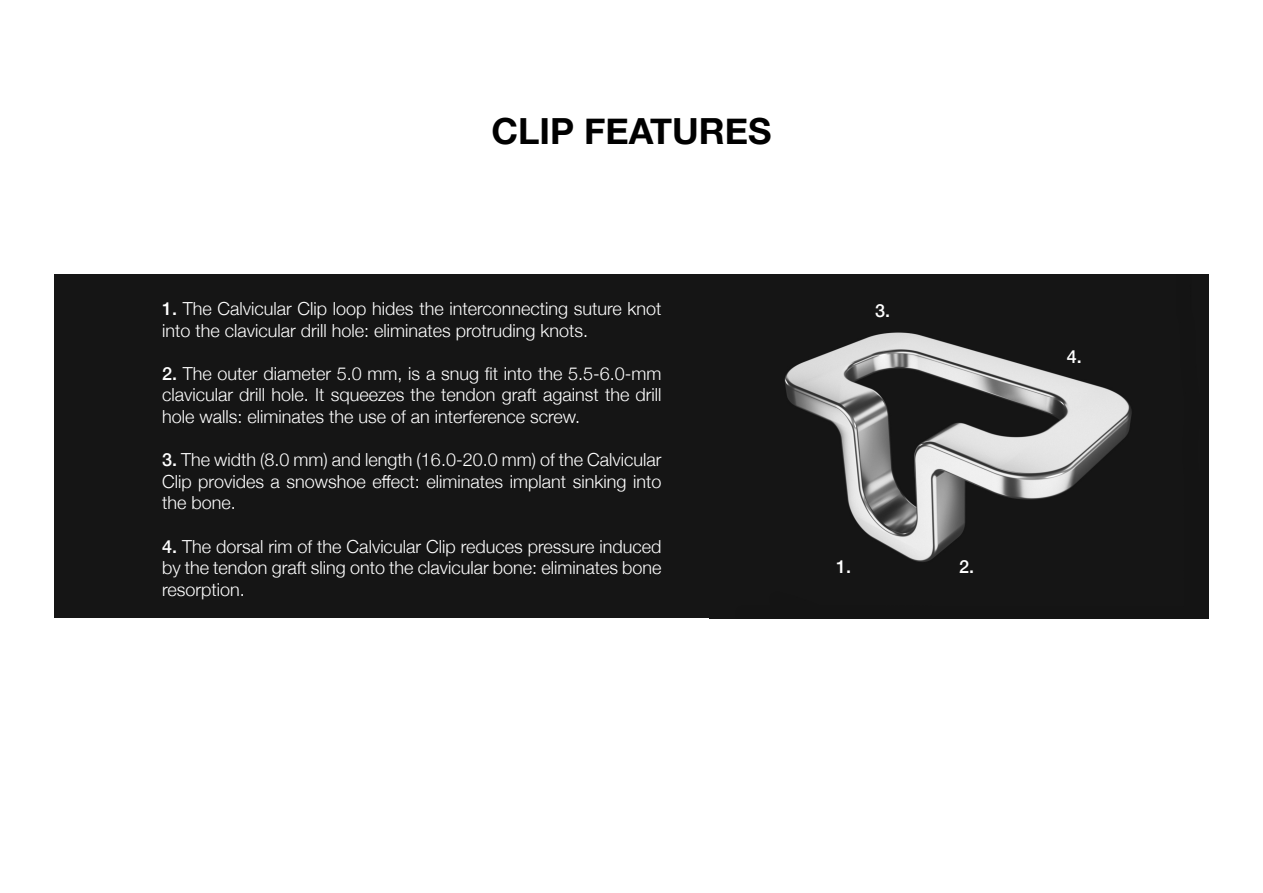
<style>
.page{position:relative;width:1263px;height:893px;background:#fff}
.page>*{position:absolute;margin:0;border:0;box-sizing:border-box;transform-origin:0 0}
.headline{font:700 36px "Helvetica Neue";color:#000}
.bread{font:300 18px/21.6px "Helvetica Neue";color:#fff;text-align:justify}
.under_headline{font:500 18px "Helvetica Neue";color:#fff}
.s1{font-weight:500}
</style>
<div class="page">
<div style="left:54px;top:275px;width:1155px;height:343px;background:#151515"></div>
<img style="left:784px;top:332px;width:348px;height:230px">
<p class="headline" style="left:491px;top:103px;width:282px">CLIP FEATURES</p>
<p class="bread" style="left:162px;top:296px;width:501px"><span class="s1">1.</span> The Calvicular Clip loop hides the interconnecting suture knot into the clavicular drill hole: eliminates protruding knots.</p>
<p class="bread" style="left:162px;top:361px;width:501px"><span class="s1">2.</span> The outer diameter 5.0 mm, is a snug fit into the 5.5-6.0-mm clavicular drill hole. It squeezes the tendon graft against the drill hole walls: eliminates the use of an interference screw.</p>
<p class="bread" style="left:162px;top:448px;width:501px"><span class="s1">3.</span> The width (8.0 mm) and length (16.0-20.0 mm) of the Calvicular Clip provides a snowshoe effect: eliminates implant sinking into the bone.</p>
<p class="bread" style="left:162px;top:534px;width:501px"><span class="s1">4.</span> The dorsal rim of the Calvicular Clip reduces pressure induced by the tendon graft sling onto the clavicular bone: eliminates bone resorption.</p>
<p class="under_headline" style="left:875px;top:296px;width:17px">3.</p>
<p class="under_headline" style="left:836px;top:553px;width:17px">1.</p>
<p class="under_headline" style="left:959px;top:553px;width:17px">2.</p>
<p class="under_headline" style="left:1067px;top:342px;width:17px">4.</p>
</div>
